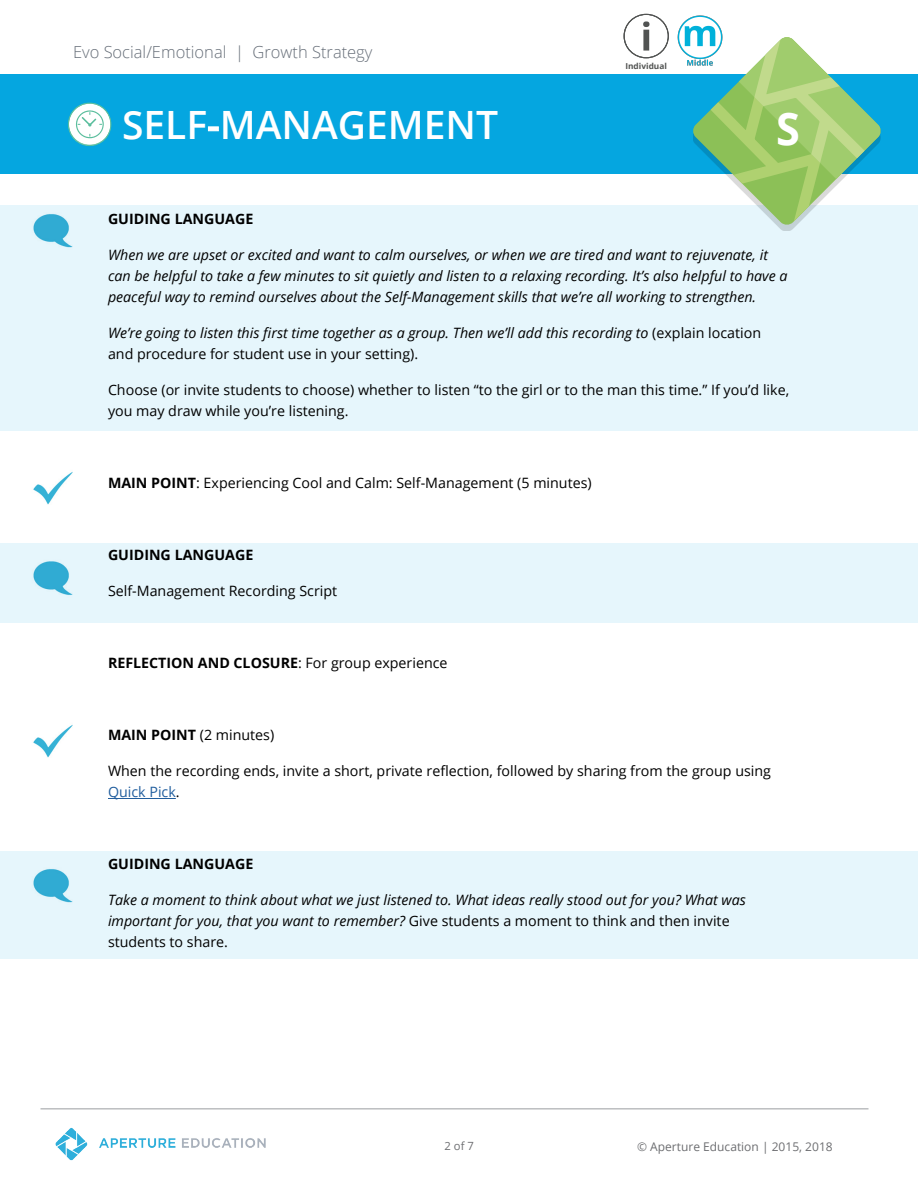
<style>
.page{position:relative;width:918px;height:1188px;background:#fff}
.page>*{position:absolute;margin:0;border:0;box-sizing:border-box;transform-origin:0 0}
.t1{font:700 45px "Open Sans";color:#fff;scale:.96 1}
.t2{font:600 39px "Open Sans";color:#fff}
.t3{font:300 16.5px "Open Sans";color:#666e78}
.t4{font:italic 14.25px/21px "Open Sans";color:#000}
.t5{font:14.25px/21px "Open Sans";color:#000}
.t6{font:700 14.25px "Open Sans";color:#000}
.t7{font:12px "Open Sans";color:#6d6e71}
.t8{font:11.25px "Open Sans";color:#6d6e71}
.t9{font:700 8.1px "Open Sans";color:#515352}
.s1{font-style:inherit}
.s2{font-style:normal}
.s3{font-weight:700}
.s4{font-weight:400}
.s5{color:#215e9e}
</style>
<div class="page">
<img style="left:55px;top:1127px;width:211px;height:34px">
<hr style="left:40px;top:1108px;width:828px;height:2px;background:#bcbec0">
<div style="left:0;top:74px;width:918px;height:100px;background:#05a6e0"></div>
<svg style="left:692px;top:37px;width:190px;height:169px"></svg>
<div style="left:68px;top:103px;width:43px;height:43px;border:1px solid #5abe9d;border-radius:50%"></div>
<svg style="left:68px;top:103px;width:43px;height:42px"></svg>
<div style="left:0;top:206px;width:918px;height:225px;background:#e6f6fc"></div>
<div style="left:0;top:543px;width:918px;height:80px;background:#e6f6fc"></div>
<div style="left:0;top:851px;width:918px;height:108px;background:#e6f6fc"></div>
<hr style="left:108px;top:798px;width:68px;height:1px;background:#215e9e">
<img style="left:33px;top:725px;width:40px;height:33px">
<img style="left:33px;top:472px;width:40px;height:33px">
<img style="left:21px;top:205px;width:64px;height:43px">
<img style="left:33px;top:561px;width:40px;height:34px">
<img style="left:33px;top:869px;width:40px;height:34px">
<div style="left:624px;top:14px;width:45px;height:44px;border:1px solid #515352;border-radius:50%"></div>
<svg style="left:624px;top:14px;width:44px;height:44px"></svg>
<div style="left:688px;top:14px;width:45px;height:44px;background:#fff;border-radius:50%"></div>
<img style="left:677px;top:15px;width:48px;height:52px">
<p class="t3" style="left:73px;top:40px;width:301px">Evo Social/Emotional | Growth Strategy</p>
<p class="t9" style="left:625px;top:60px;width:43px">Individual</p>
<h2 class="t2" style="left:122px;top:98px;width:378px">SELF<span class="s1">-</span>MANAGEMENT</h2>
<h1 class="t1" style="left:776px;top:97px;width:26px">S</h1>
<p class="t6" style="left:108px;top:209px;width:147px">GUIDING LANGUAGE</p>
<p class="t4" style="left:108px;top:244px;width:681px">When we are upset or excited and want to calm ourselves, or when we are tired and want to rejuvenate, it can be helpful to take a few minutes to sit quietly and listen to a relaxing recording. It’s also helpful to have a peaceful way to remind ourselves about the Self-Management skills that we’re all working to strengthen.</p>
<p class="t4" style="left:108px;top:322px;width:655px">We’re going to listen this first time together as a group. Then we’ll add this recording to <span class="s2">(explain location and procedure for student use in your setting).</span></p>
<p class="t5" style="left:108px;top:379px;width:683px">Choose (or invite students to choose) whether to listen “to the girl or to the man this time.” If you’d like, you may draw while you’re listening.</p>
<p class="t5" style="left:108px;top:472px;width:485px"><span class="s3">MAIN POINT</span>: Experiencing Cool and Calm: Self-Management (5 minutes)</p>
<p class="t6" style="left:108px;top:545px;width:147px">GUIDING LANGUAGE</p>
<p class="t5" style="left:108px;top:580px;width:231px">Self-Management Recording Script</p>
<p class="t6" style="left:108px;top:653px;width:341px">REFLECTION AND CLOSURE<span class="s4">: For group experience</span></p>
<p class="t5" style="left:108px;top:724px;width:168px"><span class="s3">MAIN POINT</span> (2 minutes)</p>
<p class="t5" style="left:108px;top:760px;width:665px">When the recording ends, invite a short, private reflection, followed by sharing from the group using<br><span class="s5">Quick Pick</span>.</p>
<p class="t6" style="left:108px;top:854px;width:147px">GUIDING LANGUAGE</p>
<p class="t4" style="left:108px;top:889px;width:639px">Take a moment to think about what we just listened to. What ideas really stood out for you? What was important for you, that you want to remember? <span class="s2">Give students a moment to think and then invite students to share.</span></p>
<p class="t8" style="left:445px;top:1138px;width:31px">2 of 7</p>
<p class="t7" style="left:637px;top:1138px;width:197px">© Aperture Education | 2015, 2018</p>
</div>
